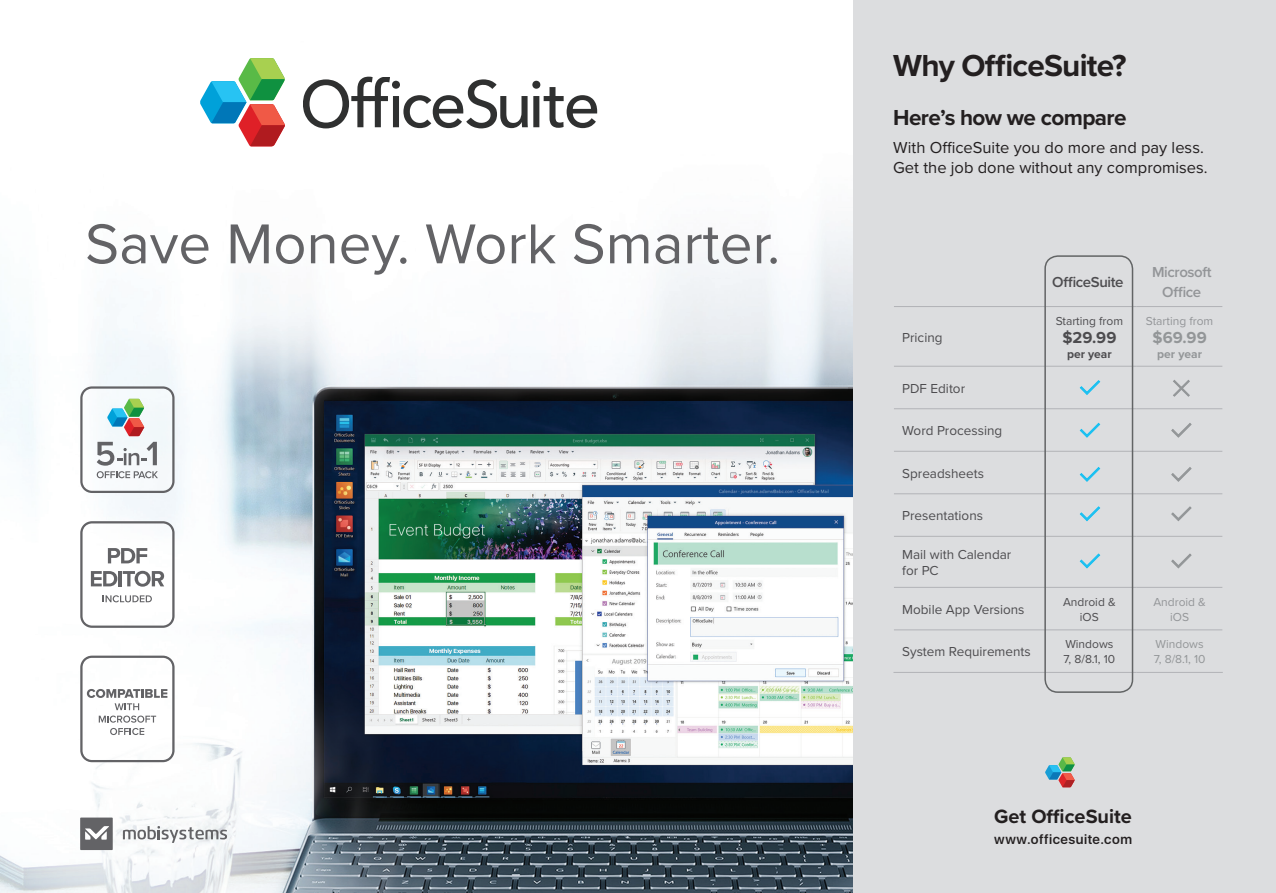
<style>
.page{position:relative;width:1276px;height:893px;background:#fff}
.page>*{position:absolute;margin:0;border:0;box-sizing:border-box;transform-origin:0 0}
.t1{font:58.2px "Proxima Nova";color:#636366}
.t2{font:700 31.5px "Proxima Nova";letter-spacing:-.025em;color:#231f20}
.t3{font:700 22.5px "Proxima Nova";letter-spacing:-.025em;color:#231f20}
.t4{font:700 19.95px "Proxima Nova";color:#231f20}
.t5{font:16.5px/19.8px "Proxima Nova";color:#231f20}
.t6{font:700 16.5px "Proxima Nova";color:#4d4c4f}
.t7{font:700 16.5px "Proxima Nova";color:#939698}
.t8{font:600 15px/19.5px "Proxima Nova";letter-spacing:-.025em;color:#939598;text-align:center}
.t9{font:600 15px "Proxima Nova";letter-spacing:-.025em;color:#4d4c4f}
.t10{font:13.5px/16.5px "Proxima Nova";color:#4d4c4f}
.t11{font:600 13.5px "SFUI Display";letter-spacing:.035em;color:#231f20}
.t12{font:12px "Proxima Nova";color:#4d4c4f}
.t13{font:12px/15px "Proxima Nova";color:#939598;text-align:center}
.t14{font:12px "Proxima Nova";color:#939698}
.t15{font:700 12px "Proxima Nova";color:#4d4c4f}
.t16{font:700 12px "Proxima Nova";color:#939698}
</style>
<div class="page">
<div style="left:852px;top:0;width:424px;height:893px;background:#dcdddf"></div>
<img style="left:0;top:76px;width:852px;height:817px">
<svg style="left:303px;top:77px;width:294px;height:51px"></svg>
<svg style="left:200px;top:58px;width:85px;height:89px"></svg>
<div style="left:80px;top:817px;width:33px;height:33px;background:#636366"></div>
<svg style="left:123px;top:826px;width:104px;height:17px"></svg>
<svg style="left:85px;top:826px;width:24px;height:14px"></svg>
<svg style="left:80px;top:386px;width:94px;height:107px"></svg>
<svg style="left:80px;top:656px;width:94px;height:106px"></svg>
<svg style="left:80px;top:521px;width:94px;height:107px"></svg>
<hr style="left:894px;top:306px;width:148px;height:1px;background:#b2b3b7">
<hr style="left:1042px;top:306px;width:94px;height:1px;background:#b2b3b7">
<hr style="left:1136px;top:306px;width:86px;height:1px;background:#b2b3b7">
<hr style="left:894px;top:366px;width:148px;height:1px;background:#b2b3b7">
<hr style="left:1042px;top:366px;width:94px;height:1px;background:#b2b3b7">
<hr style="left:1136px;top:366px;width:86px;height:1px;background:#b2b3b7">
<hr style="left:894px;top:408px;width:148px;height:1px;background:#b2b3b7">
<hr style="left:1042px;top:408px;width:94px;height:1px;background:#b2b3b7">
<hr style="left:1136px;top:408px;width:86px;height:1px;background:#b2b3b7">
<hr style="left:894px;top:451px;width:148px;height:1px;background:#b2b3b7">
<hr style="left:1042px;top:451px;width:94px;height:1px;background:#b2b3b7">
<hr style="left:1136px;top:451px;width:86px;height:1px;background:#b2b3b7">
<hr style="left:894px;top:494px;width:148px;height:1px;background:#b2b3b7">
<hr style="left:1042px;top:494px;width:94px;height:1px;background:#b2b3b7">
<hr style="left:1136px;top:494px;width:86px;height:1px;background:#b2b3b7">
<hr style="left:894px;top:536px;width:148px;height:1px;background:#b2b3b7">
<hr style="left:1042px;top:536px;width:94px;height:1px;background:#b2b3b7">
<hr style="left:1136px;top:536px;width:86px;height:1px;background:#b2b3b7">
<hr style="left:894px;top:587px;width:148px;height:1px;background:#b2b3b7">
<hr style="left:1042px;top:587px;width:94px;height:1px;background:#b2b3b7">
<hr style="left:1136px;top:587px;width:86px;height:1px;background:#b2b3b7">
<hr style="left:894px;top:630px;width:148px;height:1px;background:#b2b3b7">
<hr style="left:1042px;top:630px;width:94px;height:1px;background:#b2b3b7">
<hr style="left:1136px;top:630px;width:86px;height:1px;background:#b2b3b7">
<hr style="left:893px;top:672px;width:149px;height:1px;background:#b2b3b7">
<hr style="left:1042px;top:672px;width:94px;height:1px;background:#b2b3b7">
<hr style="left:1136px;top:672px;width:86px;height:1px;background:#b2b3b7">
<svg style="left:1045px;top:757px;width:29px;height:30px"></svg>
<svg style="left:1173px;top:380px;width:17px;height:17px"></svg>
<svg style="left:1079px;top:380px;width:21px;height:15px"></svg>
<svg style="left:1079px;top:423px;width:21px;height:15px"></svg>
<svg style="left:1079px;top:506px;width:21px;height:15px"></svg>
<svg style="left:1079px;top:467px;width:21px;height:15px"></svg>
<svg style="left:1079px;top:553px;width:21px;height:15px"></svg>
<svg style="left:1171px;top:423px;width:20px;height:15px"></svg>
<svg style="left:1171px;top:506px;width:20px;height:15px"></svg>
<svg style="left:1171px;top:467px;width:20px;height:15px"></svg>
<svg style="left:1171px;top:553px;width:20px;height:15px"></svg>
<div style="left:1044px;top:255px;width:89px;height:438px;border:2px solid #626465;border-radius:13px"></div>
<p class="t1" style="left:85px;top:200px;width:697px">Save Money. Work Smarter.</p>
<p class="t2" style="left:893px;top:42px;width:235px">Why OfficeSuite?</p>
<p class="t3" style="left:893px;top:101px;width:235px">Here’s how we compare</p>
<p class="t5" style="left:893px;top:137px;width:316px">With OfficeSuite you do more and pay less.<br>Get the job done without any compromises.</p>
<p class="t10" style="left:902px;top:328px;width:42px">Pricing</p>
<p class="t10" style="left:902px;top:379px;width:64px">PDF Editor</p>
<p class="t10" style="left:902px;top:422px;width:101px">Word Processing</p>
<p class="t10" style="left:902px;top:464px;width:83px">Spreadsheets</p>
<p class="t10" style="left:902px;top:507px;width:82px">Presentations</p>
<p class="t10" style="left:902px;top:546px;width:111px">Mail with Calendar for PC</p>
<p class="t10" style="left:902px;top:601px;width:124px">Mobile App Versions</p>
<p class="t10" style="left:902px;top:643px;width:130px">System Requirements</p>
<p class="t9" style="left:1052px;top:271px;width:73px">OfficeSuite</p>
<p class="t8" style="left:1152px;top:262px;width:61px">Microsoft<br>Office</p>
<p class="t12" style="left:1055px;top:312px;width:69px">Starting from</p>
<p class="t6" style="left:1062px;top:325px;width:56px">$29.99</p>
<p class="t15" style="left:1067px;top:345px;width:46px">per year</p>
<p class="t13" style="left:1146px;top:312px;width:69px">Starting from</p>
<p class="t7" style="left:1152px;top:325px;width:56px">$69.99</p>
<p class="t16" style="left:1157px;top:345px;width:46px">per year</p>
<p class="t12" style="left:1063px;top:593px;width:54px">Android &amp;</p>
<p class="t12" style="left:1080px;top:608px;width:20px">iOS</p>
<p class="t12" style="left:1065px;top:635px;width:50px">Windows</p>
<p class="t12" style="left:1063px;top:650px;width:53px">7, 8/8.1, 10</p>
<p class="t13" style="left:1153px;top:594px;width:54px">Android &amp; iOS</p>
<p class="t14" style="left:1155px;top:635px;width:50px">Windows</p>
<p class="t14" style="left:1154px;top:650px;width:53px">7, 8/8.1, 10</p>
<p class="t4" style="left:994px;top:802px;width:139px">Get OfficeSuite</p>
<p class="t11" style="left:994px;top:830px;width:139px">www.officesuite.com</p>
</div>
